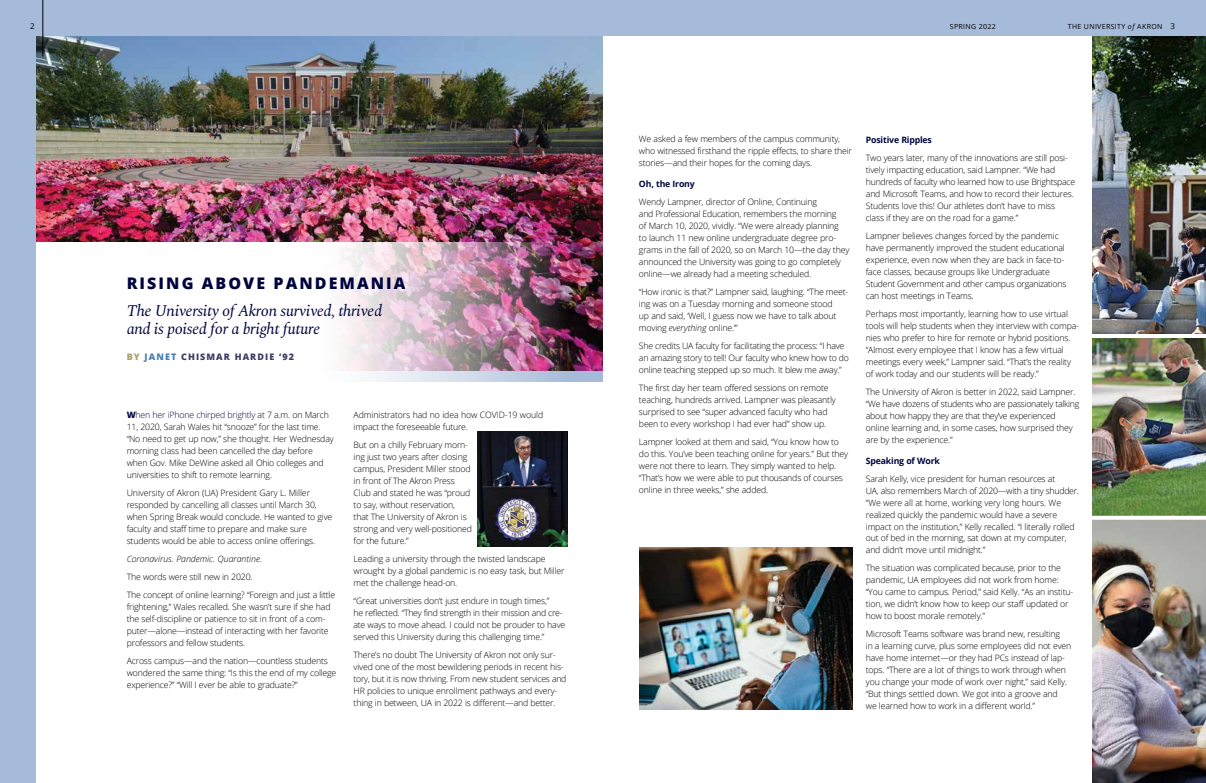
<style>
.page{position:relative;width:1206px;height:783px;background:#fff}
.page>*{position:absolute;margin:0;border:0;box-sizing:border-box;transform-origin:0 0}
.t1{font:italic 16px/18px "Spectral";letter-spacing:-.02em;color:#00053e}
.t2{font:800 16px "Open Sans";letter-spacing:.13em;color:#00053e}
.t3{font:800 9px "Open Sans";letter-spacing:.12em;color:#3a3d65}
.t4{font:300 8.8px/12px "Open Sans";letter-spacing:-.02em;color:#000}
.t5{font:700 8.8px "Open Sans";letter-spacing:-.02em;color:#00053e}
.t6{font:italic 300 8.8px "Open Sans";color:#000}
.t7{font:8px "Open Sans";color:#000}
.t8{font:7px "Open Sans";letter-spacing:.05em;color:#000}
.s1{color:#ad9e6e}
.s2{color:#477eb4}
.s3{font-weight:800;color:#00053e}
.s4{color:#00053e}
.s5{font-style:italic}
.s6{font-size:8px}
</style>
<div class="page">
<img style="left:639px;top:547px;width:213px;height:163px">
<div style="left:603px;top:0;width:603px;height:36px;background:#a6bad9"></div>
<div style="left:0;top:0;width:603px;height:783px;background:#a6bad9"></div>
<img style="left:36px;top:36px;width:567px;height:206px">
<img style="left:36px;top:242px;width:567px;height:140px">
<div style="left:36px;top:382px;width:567px;height:401px;background:#fff"></div>
<img style="left:1092px;top:338px;width:114px;height:178px">
<img style="left:1092px;top:36px;width:114px;height:298px">
<img style="left:478px;top:431px;width:90px;height:115px">
<img style="left:1092px;top:520px;width:114px;height:263px">
<svg style="left:1092px;top:519px;width:114px;height:1px"></svg>
<hr style="left:43px;top:0;width:1px;height:57px;background:#000">
<p class="t7" style="left:30px;top:21px;width:6px">2</p>
<h1 class="t2" style="left:127px;top:271px;width:280px">RISING ABOVE PANDEMANIA</h1>
<h1 class="t1" style="left:127px;top:300px;width:257px">The University of Akron survived, thrived and is poised for a bright future</h1>
<p class="t3" style="left:127px;top:349px;width:169px"><span class="s1">BY</span> <span class="s2">JANET</span> CHISMAR HARDIE ‘92</p>
<p class="t4" style="left:127px;top:409px;width:209px"><span class="s3">W</span><span class="s4">hen her iPhone chirped brightly</span> at 7 a.m. on March 11, 2020, Sarah Wales hit “snooze” for the last time. “No need to get up now,” she thought. Her Wednesday morning class had been cancelled the day before when Gov. Mike DeWine asked all Ohio colleges and universities to shift to remote learning.</p>
<p class="t4" style="left:127px;top:487px;width:207px">University of Akron (UA) President Gary L. Miller responded by cancelling all classes until March 30, when Spring Break would conclude. He wanted to give faculty and staff time to prepare and make sure students would be able to access online offerings.</p>
<p class="t6" style="left:127px;top:553px;width:137px">Coronavirus. Pandemic. Quarantine.</p>
<p class="t4" style="left:127px;top:568px;width:210px;line-height:18px">The words were still new in 2020.<br>The concept of online learning? “Foreign and just a little</p>
<p class="t4" style="left:127px;top:601px;width:205px">frightening,” Wales recalled. She wasn’t sure if she had the self-discipline or patience to sit in front of a com&shy;puter—alone—instead of interacting with her favorite professors and fellow students.</p>
<p class="t4" style="left:127px;top:655px;width:211px">Across campus—and the nation—countless students wondered the same thing: “Is this the end of my college experience?” “Will I ever be able to graduate?”</p>
<p class="t4" style="left:354px;top:409px;width:191px">Administrators had no idea how COVID-19 would impact the foreseeable future.</p>
<p class="t4" style="left:354px;top:439px;width:120px">But on a chilly February morn&shy;ing just two years after closing campus, President Miller stood in front of The Akron Press<br>Club and stated he was “proud to say, without reservation, that The University of Akron is strong and very well-positioned for the future.”</p>
<p class="t4" style="left:354px;top:553px;width:212px">Leading a university through the twisted landscape wrought by a global pandemic is no easy task, but Miller met the challenge head-on.</p>
<p class="t4" style="left:354px;top:595px;width:213px">“Great universities don’t just endure in tough times,”<br>he reflected. “They find strength in their mission and cre&shy;ate ways to move ahead. I could not be prouder to have served this University during this challenging time.”</p>
<p class="t4" style="left:354px;top:649px;width:214px">There’s no doubt The University of Akron not only sur&shy;vived one of the most bewildering periods in recent his&shy;tory, but it is now thriving. From new student services and HR policies to unique enrollment pathways and every&shy;thing in between, UA in 2022 is different—and better.</p>
<p class="t8" style="left:950px;top:22px;width:48px">SPRING 2022</p>
<p class="t8" style="left:1068px;top:22px;width:109px">THE UNIVERSITY <span class="s5">of</span> AKRON <span class="s6">3</span></p>
<p class="t4" style="left:639px;top:133px;width:215px">We asked a few members of the campus community, who witnessed firsthand the ripple effects, to share their stories—and their hopes for the coming days.</p>
<p class="t5" style="left:639px;top:178px;width:57px">Oh, the Irony</p>
<p class="t4" style="left:639px;top:196px;width:212px">Wendy Lampner, director of Online, Continuing<br>and Professional Education, remembers the morning<br>of March 10, 2020, vividly. “We were already planning<br>to launch 11 new online undergraduate degree pro&shy;grams in the fall of 2020, so on March 10—the day they announced the University was going to go completely online—we already had a meeting scheduled.</p>
<p class="t4" style="left:639px;top:286px;width:211px">“How ironic is that?” Lampner said, laughing. “The meet&shy;ing was on a Tuesday morning and someone stood<br>up and said, ‘Well, I guess now we have to talk about moving <span class="s5">everything</span> online.’”</p>
<p class="t4" style="left:639px;top:340px;width:211px">She credits UA faculty for facilitating the process: “I have an amazing story to tell! Our faculty who knew how to do online teaching stepped up so much. It blew me away.”</p>
<p class="t4" style="left:639px;top:382px;width:198px">The first day her team offered sessions on remote teaching, hundreds arrived. Lampner was pleasantly surprised to see “super advanced faculty who had been to every workshop I had ever had” show up.</p>
<p class="t4" style="left:639px;top:436px;width:211px">Lampner looked at them and said, “You know how to do this. You’ve been teaching online for years.” But they were not there to learn. They simply wanted to help. “That’s how we were able to put thousands of courses online in three weeks,” she added.</p>
<p class="t5" style="left:866px;top:133px;width:68px">Positive Ripples</p>
<p class="t4" style="left:866px;top:151px;width:211px">Two years later, many of the innovations are still posi&shy;tively impacting education, said Lampner. “We had hundreds of faculty who learned how to use Brightspace and Microsoft Teams, and how to record their lectures.<br>Students love this! Our athletes don’t have to miss class if they are on the road for a game.”</p>
<p class="t4" style="left:866px;top:229px;width:202px">Lampner believes changes forced by the pandemic have permanently improved the student educational experience, even now when they are back in face-to&shy;face classes, because groups like Undergraduate Student Government and other campus organizations can host meetings in Teams.</p>
<p class="t4" style="left:866px;top:307px;width:215px">Perhaps most importantly, learning how to use virtual tools will help students when they interview with compa&shy;nies who prefer to hire for remote or hybrid positions. “Almost every employee that I know has a few virtual meetings every week,” Lampner said. “That’s the reality of work today and our students will be ready.”</p>
<p class="t4" style="left:866px;top:385px;width:215px">The University of Akron is better in 2022, said Lampner. “We have dozens of students who are passionately talking about how happy they are that they’ve experienced online learning and, in some cases, how surprised they are by the experience.”</p>
<p class="t5" style="left:866px;top:454px;width:76px">Speaking of Work</p>
<p class="t4" style="left:866px;top:472px;width:215px">Sarah Kelly, vice president for human resources at<br>UA, also remembers March of 2020—with a tiny shudder. “We were all at home, working very long hours. We realized quickly the pandemic would have a severe impact on the institution,” Kelly recalled. “I literally rolled out of bed in the morning, sat down at my computer, and didn’t move until midnight.”</p>
<p class="t4" style="left:866px;top:562px;width:209px">The situation was complicated because, prior to the pandemic, UA employees did not work from home: “You came to campus. Period,” said Kelly. “As an institu&shy;tion, we didn’t know how to keep our staff updated or how to boost morale remotely.”</p>
<p class="t4" style="left:866px;top:628px;width:207px">Microsoft Teams software was brand new, resulting<br>in a learning curve, plus some employees did not even have home internet—or they had PCs instead of lap&shy;tops. “There are a lot of things to work through when you change your mode of work over night,” said Kelly. “But things settled down. We got into a groove and<br>we learned how to work in a different world.”</p>
</div>
